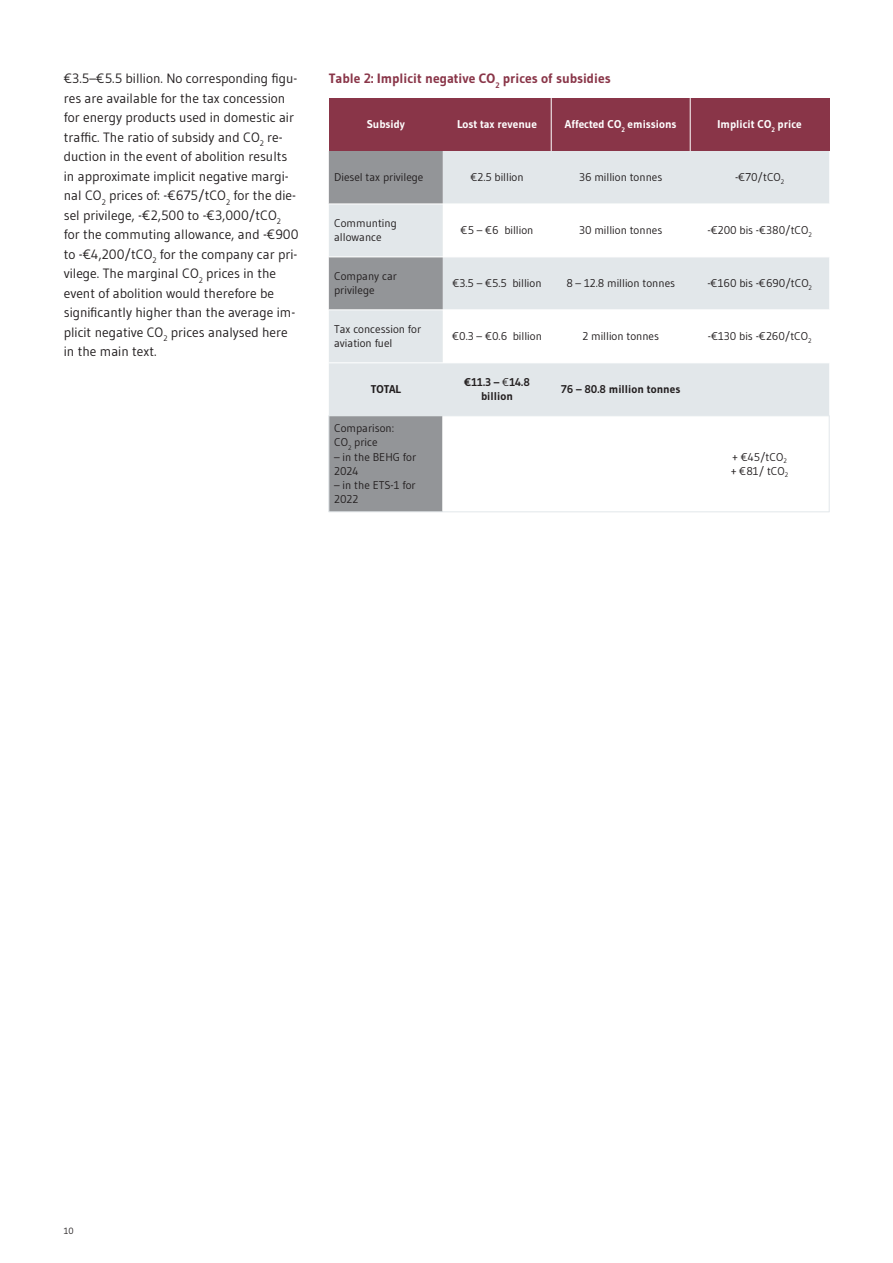
<style>
.page{position:relative;width:893px;height:1263px;background:#fff}
.page>*{position:absolute;margin:0;border:0;box-sizing:border-box;transform-origin:0 0}
.t1{font:13.5px "Gudea";color:#231f20}
.t2{font:700 13.5px "Gudea";color:#893548}
.t3{font:11.25px "Gudea";color:#231f20}
.t4{font:700 11.25px "Gudea";color:#fff}
.t5{font:700 11.25px "Gudea";color:#231f20}
.t6{font:9px "Gudea";color:#231f20}
.t7{font:7.8px "Gudea";color:#231f20}
.t8{font:700 7.8px "Gudea";color:#893548}
.t9{font:6.6px "Gudea";color:#231f20}
.t10{font:700 6.6px "Gudea";color:#fff}
.s1{font-weight:400}
</style>
<div class="page">
<div style="left:329px;top:98px;width:500px;height:53px;background:#893548"></div>
<div style="left:329px;top:151px;width:114px;height:360px;background:#939598"></div>
<div style="left:443px;top:151px;width:386px;height:53px;background:#e2e7ea"></div>
<svg style="left:329px;top:205px;width:114px;height:210px;background:#ced2d5"></svg>
<svg style="left:443px;top:258px;width:386px;height:159px;fill:#e2e7ea"></svg>
<hr style="left:329px;top:415px;width:1px;height:97px;background:#e2e7ea">
<hr style="left:829px;top:415px;width:1px;height:97px;background:#e2e7ea">
<hr style="left:443px;top:416px;width:1px;height:95px;background:#fff">
<hr style="left:551px;top:98px;width:1px;height:53px;background:#fff">
<hr style="left:690px;top:98px;width:1px;height:53px;background:#fff">
<hr style="left:329px;top:415px;width:500px;height:1px;background:#e2e7ea">
<hr style="left:329px;top:511px;width:500px;height:1px;background:#e2e7ea">
<hr style="left:329px;top:204px;width:500px;height:1px;background:#fff">
<hr style="left:329px;top:257px;width:500px;height:1px;background:#fff">
<hr style="left:329px;top:310px;width:500px;height:1px;background:#fff">
<hr style="left:329px;top:363px;width:500px;height:1px;background:#fff">
<p class="t1" style="left:64px;top:70px;width:235px">€3.5–€5.5 billion. No corresponding figu-</p>
<p class="t1" style="left:64px;top:90px;width:223px">res are available for the tax concession</p>
<p class="t1" style="left:64px;top:109px;width:232px">for energy products used in domestic air</p>
<p class="t1" style="left:64px;top:129px;width:197px">traffic. The ratio of subsidy and CO</p>
<p class="t7" style="left:260px;top:139px;width:6px">2</p>
<p class="t1" style="left:267px;top:129px;width:17px">re-</p>
<p class="t1" style="left:64px;top:148px;width:225px">duction in the event of abolition results</p>
<p class="t1" style="left:64px;top:168px;width:226px">in approximate implicit negative margi-</p>
<p class="t1" style="left:64px;top:187px;width:39px">nal CO</p>
<p class="t7" style="left:102px;top:197px;width:6px">2</p>
<p class="t1" style="left:109px;top:187px;width:118px">prices of: -€675/tCO</p>
<p class="t7" style="left:226px;top:197px;width:6px">2</p>
<p class="t1" style="left:234px;top:187px;width:64px">for the die-</p>
<p class="t1" style="left:64px;top:207px;width:215px">sel privilege, -€2,500 to -€3,000/tCO</p>
<p class="t7" style="left:277px;top:217px;width:6px">2</p>
<p class="t1" style="left:64px;top:226px;width:236px">for the commuting allowance, and -€900</p>
<p class="t1" style="left:64px;top:246px;width:90px">to -€4,200/tCO</p>
<p class="t7" style="left:152px;top:256px;width:6px">2</p>
<p class="t1" style="left:160px;top:246px;width:139px">for the company car pri-</p>
<p class="t1" style="left:64px;top:265px;width:136px">vilege. The marginal CO</p>
<p class="t7" style="left:199px;top:275px;width:6px">2</p>
<p class="t1" style="left:206px;top:265px;width:71px">prices in the</p>
<p class="t1" style="left:64px;top:285px;width:212px">event of abolition would therefore be</p>
<p class="t1" style="left:64px;top:304px;width:233px">significantly higher than the average im-</p>
<p class="t1" style="left:64px;top:324px;width:101px">plicit negative CO</p>
<p class="t7" style="left:163px;top:334px;width:6px">2</p>
<p class="t1" style="left:171px;top:324px;width:118px">prices analysed here</p>
<p class="t1" style="left:64px;top:343px;width:94px">in the main text.</p>
<p class="t2" style="left:329px;top:70px;width:168px">Table 2: Implicit negative CO</p>
<p class="t8" style="left:495px;top:80px;width:6px">2</p>
<p class="t2" style="left:503px;top:70px;width:109px">prices of subsidies</p>
<p class="t4" style="left:367px;top:118px;width:40px">Subsidy</p>
<p class="t4" style="left:457px;top:118px;width:81px">Lost tax revenue</p>
<p class="t4" style="left:565px;top:118px;width:58px">Affected CO</p>
<p class="t4" style="left:628px;top:118px;width:51px">emissions</p>
<p class="t4" style="left:718px;top:118px;width:55px">Implicit CO</p>
<p class="t10" style="left:771px;top:126px;width:5px">2</p>
<p class="t4" style="left:778px;top:118px;width:26px">price</p>
<p class="t10" style="left:621px;top:126px;width:5px">2</p>
<p class="t3" style="left:334px;top:170px;width:91px">Diesel tax privilege</p>
<p class="t3" style="left:470px;top:170px;width:55px">€2.5 billion</p>
<p class="t3" style="left:579px;top:170px;width:85px">36 million tonnes</p>
<p class="t3" style="left:735px;top:170px;width:47px">-€70/tCO</p>
<p class="t9" style="left:781px;top:177px;width:5px">2</p>
<p class="t3" style="left:334px;top:216px;width:64px">Communting</p>
<p class="t3" style="left:334px;top:231px;width:49px">allowance</p>
<p class="t3" style="left:461px;top:223px;width:74px">€5 – €6 billion</p>
<p class="t3" style="left:579px;top:223px;width:85px">30 million tonnes</p>
<p class="t3" style="left:707px;top:223px;width:103px">-€200 bis -€380/tCO</p>
<p class="t9" style="left:808px;top:230px;width:5px">2</p>
<p class="t3" style="left:334px;top:269px;width:64px">Company car</p>
<p class="t3" style="left:334px;top:283px;width:42px">privilege</p>
<p class="t3" style="left:334px;top:322px;width:89px">Tax concession for</p>
<p class="t3" style="left:334px;top:336px;width:60px">aviation fuel</p>
<p class="t5" style="left:371px;top:382px;width:32px">TOTAL</p>
<p class="t3" style="left:334px;top:421px;width:62px">Comparison:</p>
<p class="t3" style="left:334px;top:435px;width:15px">CO</p>
<p class="t9" style="left:348px;top:444px;width:5px">2</p>
<p class="t3" style="left:354px;top:435px;width:25px">price</p>
<p class="t3" style="left:334px;top:450px;width:84px">– in the BEHG for</p>
<p class="t3" style="left:334px;top:464px;width:26px">2024</p>
<p class="t3" style="left:334px;top:478px;width:83px">– in the ETS-1 for</p>
<p class="t3" style="left:334px;top:492px;width:26px">2022</p>
<p class="t3" style="left:452px;top:276px;width:91px">€3.5 – €5.5 billion</p>
<p class="t3" style="left:566px;top:276px;width:110px">8 – 12.8 million tonnes</p>
<p class="t3" style="left:707px;top:276px;width:103px">-€160 bis -€690/tCO</p>
<p class="t9" style="left:809px;top:283px;width:5px">2</p>
<p class="t3" style="left:452px;top:329px;width:91px">€0.3 – €0.6 billion</p>
<p class="t3" style="left:582px;top:329px;width:78px">2 million tonnes</p>
<p class="t3" style="left:708px;top:329px;width:102px">-€130 bis -€260/tCO</p>
<p class="t9" style="left:808px;top:336px;width:5px">2</p>
<p class="t5" style="left:464px;top:375px;width:67px">€11.3 – <span class="s1">€</span>14.8</p>
<p class="t5" style="left:481px;top:389px;width:33px">billion</p>
<p class="t5" style="left:561px;top:382px;width:121px">76 – 80.8 million tonnes</p>
<p class="t3" style="left:733px;top:450px;width:52px">+ €45/tCO</p>
<p class="t9" style="left:783px;top:456px;width:5px">2</p>
<p class="t3" style="left:731px;top:464px;width:55px">+ €81/ tCO</p>
<p class="t9" style="left:785px;top:471px;width:5px">2</p>
<p class="t6" style="left:64px;top:1225px;width:11px">10</p>
</div>
